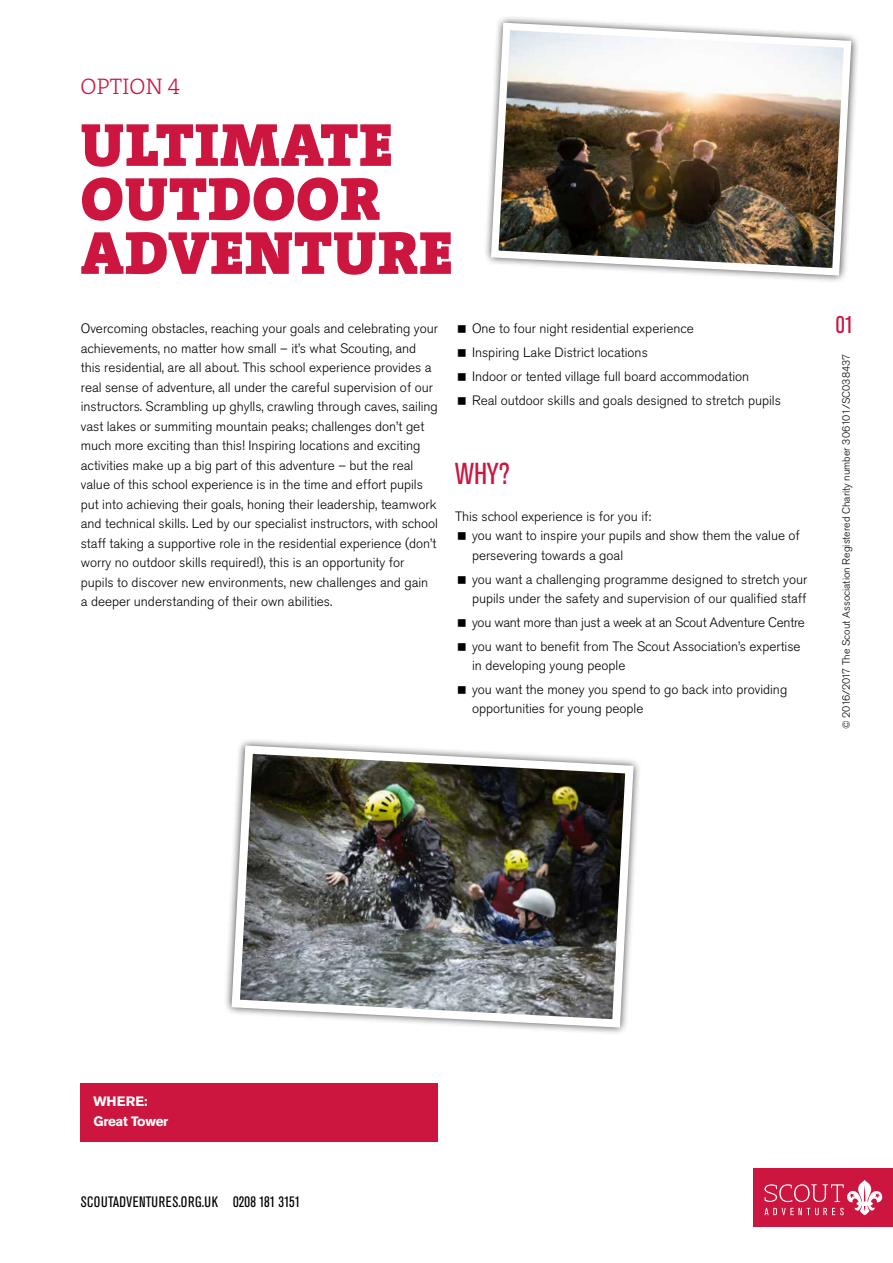
<style>
.page{position:relative;width:893px;height:1263px;background:#fff}
.page>*{position:absolute;margin:0;border:0;box-sizing:border-box;transform-origin:0 0}
.t1{font:61.5px/54px "The Serif HP9 Blk";letter-spacing:.015em;color:#cd163f}
.t2{font:condensed 30px "Akzidenz Grotesk Pro";color:#cd163f}
.t3{font:condensed 24px "Akzidenz Grotesk Pro";color:#cd163f}
.t4{font:22.65px "The Serif HP3 Lig";letter-spacing:.015em;color:#cd163f}
.t5{font:condensed 15px "Akzidenz Grotesk Pro";letter-spacing:.03em;color:#000}
.t6{font:300 13.5px/19.5px "Akzidenz Grotesk Pro";color:#000}
.t7{font:300 13.5px/23.7px "Akzidenz Grotesk Pro";letter-spacing:-.02em;color:#000}
.t8{font:700 13.5px/19.5px "Akzidenz Grotesk Pro";letter-spacing:-.025em;color:#fff}
.t9{font:300 10.5px "Akzidenz Grotesk Pro";color:#000}
</style>
<div class="page">
<div style="left:754px;top:1168px;width:139px;height:59px;background:#cd163f"></div>
<svg style="left:764px;top:1180px;width:119px;height:35px"></svg>
<div style="left:81px;top:1083px;width:357px;height:59px;background:#cd163f"></div>
<img style="left:487px;top:19px;width:368px;height:260px">
<img style="left:227px;top:741px;width:411px;height:291px">
<h3 class="t4" style="left:80px;top:72px;width:101px">OPTION 4</h3>
<h1 class="t1" style="left:81px;top:117px;width:374px">ULTIMATE<br>OUTDOOR<br>ADVENTURE</h1>
<p class="t6" style="left:81px;top:319px;width:359px">Overcoming obstacles, reaching your goals and celebrating your achievements, no matter how small – it’s what Scouting, and this residential, are all about. This school experience provides a real sense of adventure, all under the careful supervision of our instructors. Scrambling up ghylls, crawling through caves, sailing vast lakes or summiting mountain peaks; challenges don’t get much more exciting than this! Inspiring locations and exciting activities make up a big part of this adventure – but the real value of this school experience is in the time and effort pupils put into achieving their goals, honing their leadership, teamwork and technical skills. Led by our specialist instructors, with school staff taking a supportive role in the residential experience (don’t worry no outdoor skills required!), this is an opportunity for pupils to discover new environments, new challenges and gain a deeper understanding of their own abilities.</p>
<p class="t6" style="left:472px;top:317px;width:310px;line-height:23.7px">One to four night residential experience<br>Inspiring Lake District locations<br>Indoor or tented village full board accommodation<br>Real outdoor skills and goals designed to stretch pupils</p>
<h2 class="t2" style="left:455px;top:454px;width:56px">WHY?</h2>
<p class="t6" style="left:472px;top:506px;width:329px;text-indent:-17px">This school experience is for you if:<br>you want to inspire your pupils and show them the value of persevering towards a goal</p>
<p class="t6" style="left:472px;top:569px;width:337px">you want a challenging programme designed to stretch your pupils under the safety and supervision of our qualified staff</p>
<p class="t7" style="left:472px;top:610px;width:334px">you want more than just a week at an Scout Adventure Centre you want to benefit from The Scout Association’s expertise</p>
<p class="t6" style="left:472px;top:653px;width:317px;line-height:23.7px">in developing young people<br>you want the money you spend to go back into providing</p>
<p class="t6" style="left:472px;top:699px;width:173px">opportunities for young people</p>
<h3 class="t3" style="left:836px;top:309px;width:19px">01</h3>
<p class="t9" style="left:839px;top:729px;width:377px;rotate:-90deg">© 2016/2017 The Scout Association Registered Charity number 306101/SC038437</p>
<p class="t8" style="left:94px;top:1091px;width:76px">WHERE:<br>Great Tower</p>
<p class="t5" style="left:81px;top:1192px;width:221px">SCOUTADVENTURES.ORG.UK 0208 181 3151</p>
</div>
